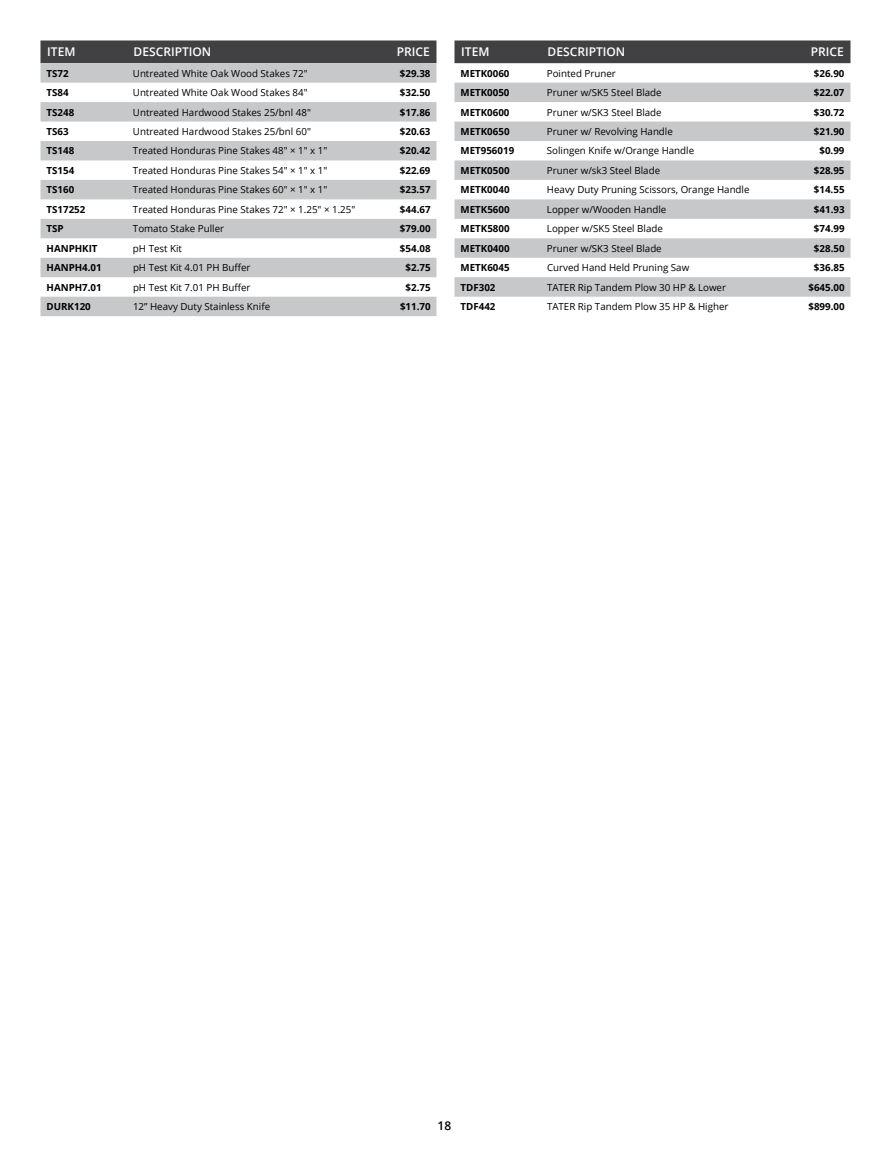
<style>
.page{position:relative;width:891px;height:1161px;background:#fff}
.page>*{position:absolute;margin:0;border:0;box-sizing:border-box;transform-origin:0 0}
.t1{font:600 12px "Open Sans";color:#fff}
.t2{font:600 12px "Open Sans";color:#000}
.t3{font:9.75px "Open Sans";color:#000}
.t4{font:700 9.75px "Open Sans";color:#000}
</style>
<div class="page">
<div style="left:40px;top:40px;width:396px;height:23px;background:#414042"></div>
<svg style="left:40px;top:63px;width:396px;height:253px;fill:#c7c8ca"></svg>
<div style="left:454px;top:40px;width:396px;height:23px;background:#414042"></div>
<svg style="left:454px;top:83px;width:396px;height:214px;fill:#c7c8ca"></svg>
<p class="t1" style="left:47px;top:44px;width:30px">ITEM</p>
<p class="t1" style="left:134px;top:44px;width:79px">DESCRIPTION</p>
<p class="t1" style="left:397px;top:44px;width:35px">PRICE</p>
<p class="t4" style="left:46px;top:66px;width:24px">TS72</p>
<p class="t3" style="left:133px;top:66px;width:176px">Untreated White Oak Wood Stakes 72"</p>
<p class="t4" style="left:400px;top:66px;width:32px">$29.38</p>
<p class="t4" style="left:47px;top:86px;width:24px">TS84</p>
<p class="t3" style="left:133px;top:86px;width:176px">Untreated White Oak Wood Stakes 84"</p>
<p class="t4" style="left:400px;top:86px;width:32px">$32.50</p>
<p class="t4" style="left:47px;top:105px;width:29px">TS248</p>
<p class="t3" style="left:133px;top:105px;width:180px">Untreated Hardwood Stakes 25/bnl 48"</p>
<p class="t4" style="left:400px;top:105px;width:32px">$17.86</p>
<p class="t4" style="left:47px;top:125px;width:24px">TS63</p>
<p class="t3" style="left:133px;top:125px;width:180px">Untreated Hardwood Stakes 25/bnl 60"</p>
<p class="t4" style="left:400px;top:125px;width:32px">$20.63</p>
<p class="t4" style="left:47px;top:144px;width:29px">TS148</p>
<p class="t3" style="left:133px;top:144px;width:196px">Treated Honduras Pine Stakes 48" × 1" x 1"</p>
<p class="t4" style="left:400px;top:144px;width:32px">$20.42</p>
<p class="t4" style="left:47px;top:164px;width:29px">TS154</p>
<p class="t3" style="left:133px;top:164px;width:196px">Treated Honduras Pine Stakes 54" × 1" x 1"</p>
<p class="t4" style="left:400px;top:164px;width:32px">$22.69</p>
<p class="t4" style="left:47px;top:183px;width:29px">TS160</p>
<p class="t3" style="left:133px;top:183px;width:196px">Treated Honduras Pine Stakes 60" × 1" x 1"</p>
<p class="t4" style="left:400px;top:183px;width:32px">$23.57</p>
<p class="t4" style="left:47px;top:202px;width:40px">TS17252</p>
<p class="t3" style="left:133px;top:203px;width:224px">Treated Honduras Pine Stakes 72" × 1.25" × 1.25"</p>
<p class="t4" style="left:400px;top:202px;width:32px">$44.67</p>
<p class="t4" style="left:47px;top:222px;width:19px">TSP</p>
<p class="t3" style="left:133px;top:222px;width:93px">Tomato Stake Puller</p>
<p class="t4" style="left:400px;top:222px;width:32px">$79.00</p>
<p class="t4" style="left:47px;top:241px;width:53px">HANPHKIT</p>
<p class="t3" style="left:133px;top:242px;width:51px">pH Test Kit</p>
<p class="t4" style="left:400px;top:241px;width:32px">$54.08</p>
<p class="t4" style="left:47px;top:261px;width:57px">HANPH4.01</p>
<p class="t3" style="left:133px;top:261px;width:119px">pH Test Kit 4.01 PH Buffer</p>
<p class="t4" style="left:406px;top:261px;width:27px">$2.75</p>
<p class="t4" style="left:47px;top:280px;width:57px">HANPH7.01</p>
<p class="t3" style="left:133px;top:280px;width:119px">pH Test Kit 7.01 PH Buffer</p>
<p class="t4" style="left:406px;top:280px;width:27px">$2.75</p>
<p class="t4" style="left:47px;top:300px;width:46px">DURK120</p>
<p class="t3" style="left:133px;top:300px;width:139px">12” Heavy Duty Stainless Knife</p>
<p class="t4" style="left:400px;top:300px;width:32px">$11.70</p>
<p class="t1" style="left:461px;top:44px;width:30px">ITEM</p>
<p class="t1" style="left:548px;top:44px;width:79px">DESCRIPTION</p>
<p class="t1" style="left:811px;top:44px;width:35px">PRICE</p>
<p class="t4" style="left:460px;top:66px;width:51px">METK0060</p>
<p class="t3" style="left:547px;top:66px;width:70px">Pointed Pruner</p>
<p class="t4" style="left:814px;top:66px;width:32px">$26.90</p>
<p class="t4" style="left:461px;top:86px;width:51px">METK0050</p>
<p class="t3" style="left:547px;top:86px;width:116px">Pruner w/SK5 Steel Blade</p>
<p class="t4" style="left:814px;top:86px;width:32px">$22.07</p>
<p class="t4" style="left:461px;top:105px;width:51px">METK0600</p>
<p class="t3" style="left:547px;top:105px;width:116px">Pruner w/SK3 Steel Blade</p>
<p class="t4" style="left:814px;top:105px;width:32px">$30.72</p>
<p class="t4" style="left:461px;top:125px;width:51px">METK0650</p>
<p class="t3" style="left:547px;top:125px;width:127px">Pruner w/ Revolving Handle</p>
<p class="t4" style="left:814px;top:125px;width:32px">$21.90</p>
<p class="t4" style="left:461px;top:144px;width:55px">MET956019</p>
<p class="t3" style="left:547px;top:144px;width:149px">Solingen Knife w/Orange Handle</p>
<p class="t4" style="left:820px;top:144px;width:27px">$0.99</p>
<p class="t4" style="left:461px;top:164px;width:51px">METK0500</p>
<p class="t3" style="left:547px;top:164px;width:115px">Pruner w/sk3 Steel Blade</p>
<p class="t4" style="left:814px;top:164px;width:32px">$28.95</p>
<p class="t4" style="left:461px;top:183px;width:51px">METK0040</p>
<p class="t3" style="left:547px;top:183px;width:204px">Heavy Duty Pruning Scissors, Orange Handle</p>
<p class="t4" style="left:814px;top:183px;width:32px">$14.55</p>
<p class="t4" style="left:461px;top:202px;width:51px">METK5600</p>
<p class="t3" style="left:547px;top:203px;width:121px">Lopper w/Wooden Handle</p>
<p class="t4" style="left:814px;top:202px;width:32px">$41.93</p>
<p class="t4" style="left:461px;top:222px;width:51px">METK5800</p>
<p class="t3" style="left:547px;top:222px;width:117px">Lopper w/SK5 Steel Blade</p>
<p class="t4" style="left:814px;top:222px;width:32px">$74.99</p>
<p class="t4" style="left:461px;top:241px;width:51px">METK0400</p>
<p class="t3" style="left:547px;top:242px;width:116px">Pruner w/SK3 Steel Blade</p>
<p class="t4" style="left:814px;top:241px;width:32px">$28.50</p>
<p class="t4" style="left:461px;top:261px;width:51px">METK6045</p>
<p class="t3" style="left:547px;top:261px;width:144px">Curved Hand Held Pruning Saw</p>
<p class="t4" style="left:814px;top:261px;width:32px">$36.85</p>
<p class="t4" style="left:461px;top:280px;width:36px">TDF302</p>
<p class="t3" style="left:547px;top:280px;width:181px">TATER Rip Tandem Plow 30 HP &amp; Lower</p>
<p class="t4" style="left:808px;top:280px;width:38px">$645.00</p>
<p class="t4" style="left:461px;top:300px;width:36px">TDF442</p>
<p class="t3" style="left:547px;top:300px;width:183px">TATER Rip Tandem Plow 35 HP &amp; Higher</p>
<p class="t4" style="left:808px;top:300px;width:38px">$899.00</p>
<p class="t2" style="left:438px;top:1117px;width:15px">18</p>
</div>
